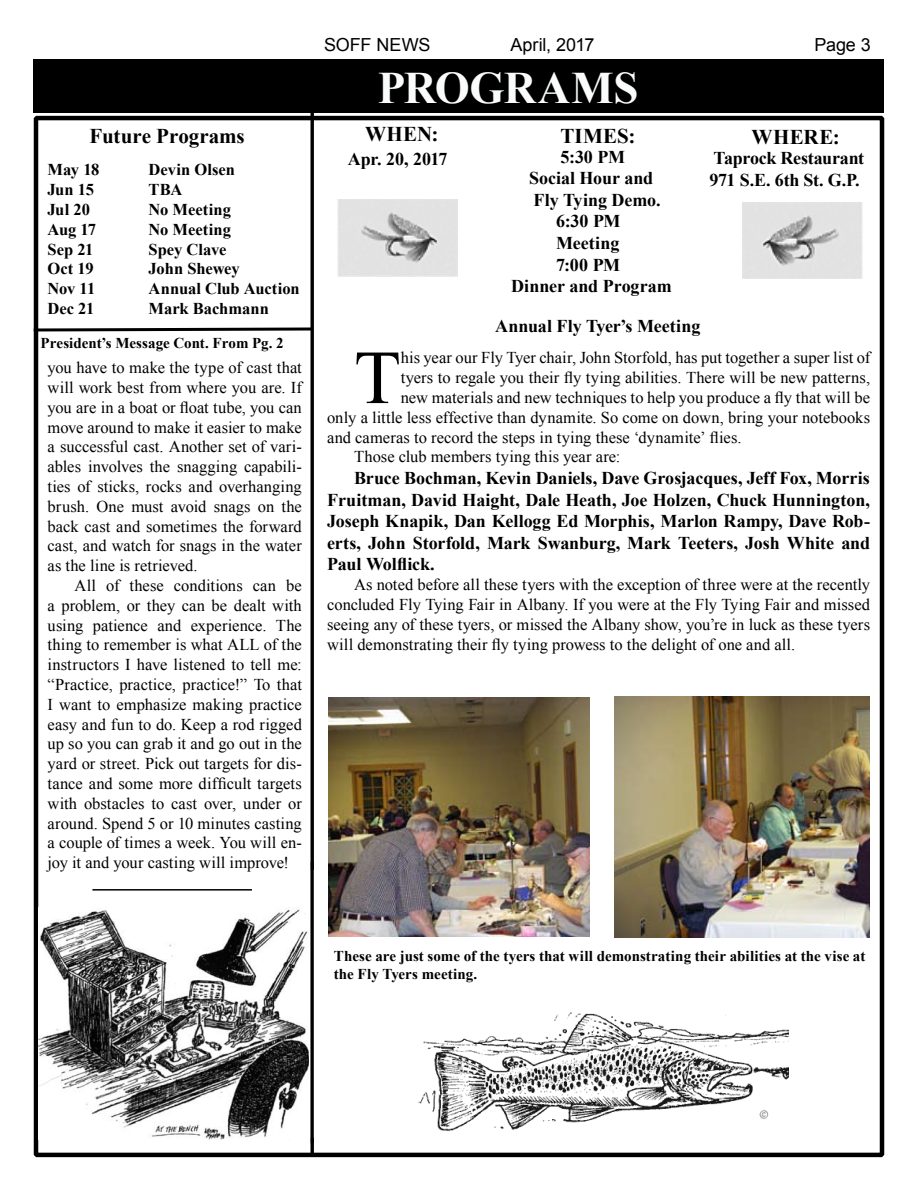
<style>
.page{position:relative;width:918px;height:1188px;background:#fff}
.page>*{position:absolute;margin:0;border:0;box-sizing:border-box;transform-origin:0 0}
.t1{font:76.35px "Times New Roman";color:#000}
.t2{font:700 45px "Times New Roman";letter-spacing:-.005em;color:#fafbfb}
.t3{font:700 21px "Times New Roman";color:#000}
.t4{font:700 18px/21.6px "Times New Roman";letter-spacing:-.005em;color:#000}
.t5{font:18px "Arial";letter-spacing:-.005em;color:#000}
.t6{font:16.5px/19.8px "Times New Roman";color:#000;text-align:justify}
.t7{font:700 16.5px "Times New Roman";color:#000}
.t8{font:700 15px/18px "Times New Roman";letter-spacing:.005em;color:#000}
</style>
<div class="page">
<div style="left:34px;top:59px;width:850px;height:54px;background:#000"></div>
<div style="left:34px;top:116px;width:850px;height:1041px;border:4px solid #000"></div>
<svg style="left:33px;top:326px;width:278px;height:7px"></svg>
<img style="left:338px;top:200px;width:119px;height:76px">
<img style="left:742px;top:203px;width:121px;height:75px">
<hr style="left:311px;top:111px;width:3px;height:1043px;background:#000">
<hr style="left:92px;top:889px;width:160px;height:2px;background:#000">
<img style="left:418px;top:1012px;width:371px;height:119px">
<img style="left:329px;top:697px;width:260px;height:239px">
<img style="left:614px;top:696px;width:255px;height:241px">
<img style="left:38px;top:907px;width:270px;height:232px">
<p class="t3" style="left:89px;top:122px;width:157px">Future Programs</p>
<p class="t7" style="left:47px;top:158px;width:53px">May 18</p>
<p class="t7" style="left:149px;top:158px;width:88px">Devin Olsen</p>
<p class="t7" style="left:47px;top:178px;width:48px">Jun 15</p>
<p class="t7" style="left:149px;top:178px;width:35px">TBA</p>
<p class="t7" style="left:47px;top:198px;width:44px">Jul 20</p>
<p class="t7" style="left:149px;top:198px;width:84px">No Meeting</p>
<p class="t7" style="left:47px;top:218px;width:50px">Aug 17</p>
<p class="t7" style="left:149px;top:218px;width:84px">No Meeting</p>
<p class="t7" style="left:47px;top:238px;width:47px">Sep 21</p>
<p class="t7" style="left:149px;top:238px;width:79px">Spey Clave</p>
<p class="t7" style="left:47px;top:257px;width:48px">Oct 19</p>
<p class="t7" style="left:149px;top:257px;width:93px">John Shewey</p>
<p class="t7" style="left:47px;top:277px;width:49px">Nov 11</p>
<p class="t7" style="left:149px;top:277px;width:153px">Annual Club Auction</p>
<p class="t7" style="left:47px;top:297px;width:48px">Dec 21</p>
<p class="t7" style="left:149px;top:297px;width:122px">Mark Bachmann</p>
<p class="t8" style="left:41px;top:333px;width:245px">President’s Message Cont. From Pg. 2</p>
<p class="t6" style="left:48px;top:358px;width:256px">you have to make the type of cast that will work best from where you are. If you are in a boat or float tube, you can move around to make it easier to make a successful cast. Another set of vari&shy;ables involves the snagging capabili&shy;ties of sticks, rocks and overhanging brush. One must avoid snags on the back cast and sometimes the forward cast, and watch for snags in the water as the line is retrieved.</p>
<p class="t6" style="left:48px;top:575px;width:256px;text-indent:27px">All of these conditions can be a problem, or they can be dealt with using patience and experience. The thing to remember is what ALL of the instructors I have listened to tell me: “Practice, practice, practice!” To that I want to emphasize making practice easy and fun to do. Keep a rod rigged up so you can grab it and go out in the yard or street. Pick out targets for dis&shy;tance and some more difficult targets with obstacles to cast over, under or around. Spend 5 or 10 minutes casting a couple of times a week. You will en&shy;joy it and your casting will improve!</p>
<p class="t5" style="left:324px;top:32px;width:108px">SOFF NEWS</p>
<p class="t5" style="left:511px;top:32px;width:85px">April, 2017</p>
<p class="t5" style="left:815px;top:32px;width:58px">Page 3</p>
<h2 class="t2" style="left:378px;top:56px;width:262px">PROGRAMS</h2>
<p class="t3" style="left:365px;top:120px;width:75px">WHEN:</p>
<p class="t3" style="left:560px;top:122px;width:77px">TIMES:</p>
<p class="t3" style="left:752px;top:123px;width:90px">WHERE:</p>
<p class="t4" style="left:709px;top:147px;width:156px">Taprock Restaurant<br>971 S.E. 6th St. G.P.</p>
<p class="t4" style="left:561px;top:145px;width:66px">5:30 PM</p>
<p class="t4" style="left:529px;top:167px;width:126px">Social Hour and</p>
<p class="t4" style="left:534px;top:189px;width:128px">Fly Tying Demo.</p>
<p class="t4" style="left:556px;top:210px;width:66px">6:30 PM</p>
<p class="t4" style="left:556px;top:232px;width:65px">Meeting</p>
<p class="t4" style="left:556px;top:253px;width:66px">7:00 PM</p>
<p class="t4" style="left:511px;top:275px;width:162px">Dinner and Program</p>
<p class="t4" style="left:495px;top:314px;width:207px">Annual Fly Tyer’s Meeting</p>
<p class="t4" style="left:348px;top:148px;width:101px">Apr. 20, 2017</p>
<h1 class="t1" style="left:354px;top:326px;width:48px">T</h1>
<p class="t6" style="left:401px;top:348px;width:471px">his year our Fly Tyer chair, John Storfold, has put together a super list of</p>
<p class="t6" style="left:401px;top:368px;width:471px">tyers to regale you their fly tying abilities. There will be new patterns,</p>
<p class="t6" style="left:401px;top:387px;width:471px">new materials and new techniques to help you produce a fly that will be</p>
<p class="t6" style="left:327px;top:407px;width:544px">only a little less effective than dynamite. So come on down, bring your notebooks</p>
<p class="t6" style="left:327px;top:427px;width:416px">and cameras to record the steps in tying these ‘dynamite’ flies.</p>
<p class="t6" style="left:354px;top:447px;width:268px">Those club members tying this year are:</p>
<p class="t4" style="left:327px;top:467px;width:545px;text-align:justify;text-indent:27px">Bruce Bochman, Kevin Daniels, Dave Grosjacques, Jeff Fox, Morris Fruitman, David Haight, Dale Heath, Joe Holzen, Chuck Hunnington, Joseph Knapik, Dan Kellogg Ed Morphis, Marlon Rampy, Dave Rob&shy;erts, John Storfold, Mark Swanburg, Mark Teeters, Josh White and Paul Wolflick.</p>
<p class="t6" style="left:327px;top:575px;width:544px;text-indent:27px">As noted before all these tyers with the exception of three were at the recently concluded Fly Tying Fair in Albany. If you were at the Fly Tying Fair and missed seeing any of these tyers, or missed the Albany show, you’re in luck as these tyers will demonstrating their fly tying prowess to the delight of one and all.</p>
<p class="t8" style="left:334px;top:947px;width:533px">These are just some of the tyers that will demonstrating their abilities at the vise at the Fly Tyers meeting.</p>
</div>
